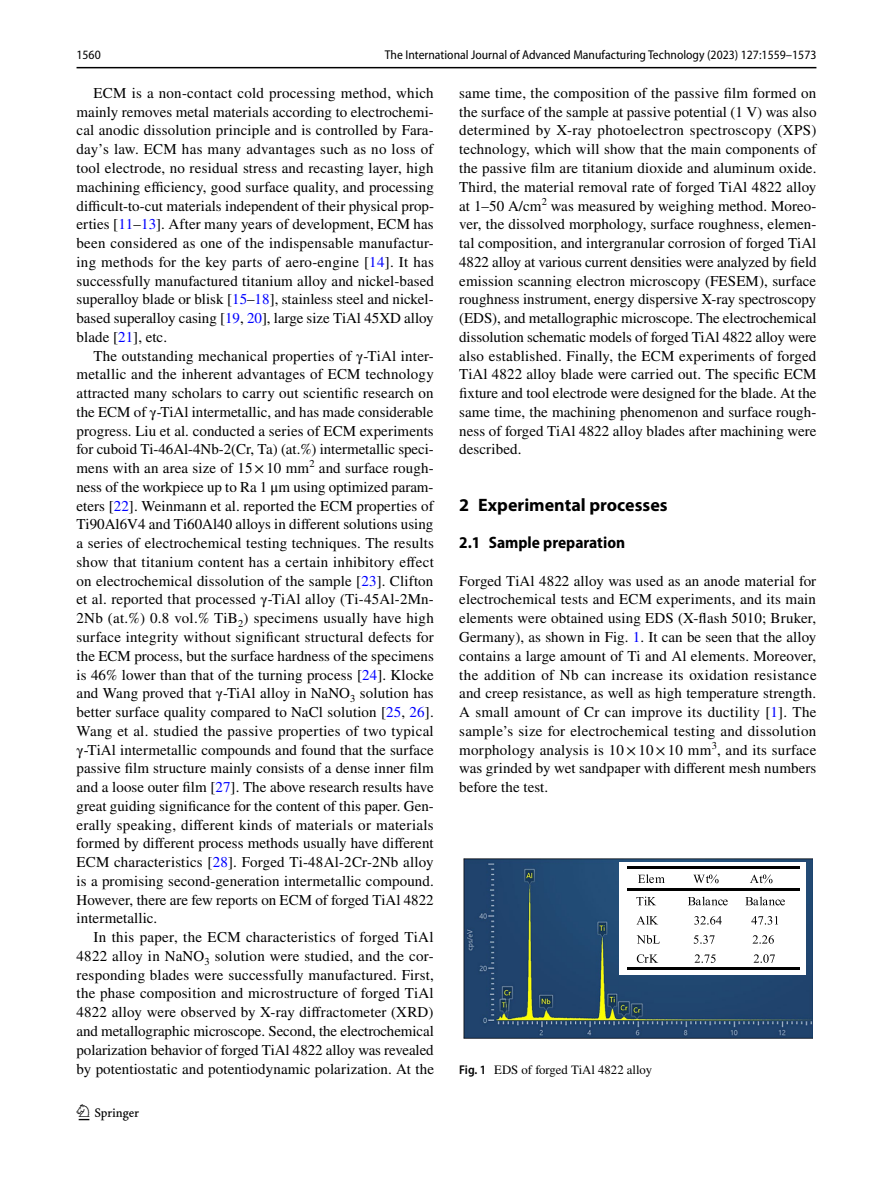
<style>
.page{position:relative;width:893px;height:1187px;background:#fff}
.page>*{position:absolute;margin:0;border:0;box-sizing:border-box;transform-origin:0 0}
.t1{font:22.5px "Springnew Regular 2";color:#000}
.t2{font:700 18px "Myriad Pro";color:#000}
.t3{font:700 semi-condensed 16.5px "Myriad Pro";color:#000}
.t4{font:15px/18.8px "STIX";letter-spacing:.005em;color:#000;text-align:justify}
.t5{font:semi-condensed 12.75px "Myriad Pro";color:#000}
.t6{font:12.75px "STIX";color:#000}
.s1{color:#00f}
.s2{font-family:"Myriad Pro";font-weight:600;font-stretch:semi-condensed}
</style>
<div class="page">
<hr style="left:77px;top:67px;width:739px;height:1px;background:#000">
<div style="left:459px;top:858px;width:357px;height:180px;background:linear-gradient(to bottom,#fff,#fff)"></div>
<img style="left:463px;top:858px;width:349px;height:180px">
<div style="left:619px;top:862px;width:187px;height:113px;background:#fff"></div>
<svg style="left:638px;top:874px;width:27px;height:9px"></svg>
<svg style="left:693px;top:874px;width:26px;height:9px"></svg>
<svg style="left:750px;top:874px;width:22px;height:9px"></svg>
<svg style="left:636px;top:896px;width:20px;height:9px"></svg>
<svg style="left:688px;top:896px;width:40px;height:9px"></svg>
<svg style="left:745px;top:896px;width:40px;height:9px"></svg>
<svg style="left:637px;top:915px;width:20px;height:9px"></svg>
<svg style="left:694px;top:916px;width:28px;height:8px"></svg>
<svg style="left:751px;top:916px;width:27px;height:8px"></svg>
<svg style="left:637px;top:935px;width:23px;height:8px"></svg>
<svg style="left:694px;top:935px;width:21px;height:8px"></svg>
<svg style="left:752px;top:935px;width:22px;height:8px"></svg>
<svg style="left:637px;top:954px;width:20px;height:8px"></svg>
<svg style="left:695px;top:954px;width:21px;height:8px"></svg>
<svg style="left:754px;top:954px;width:21px;height:8px"></svg>
<hr style="left:627px;top:866px;width:173px;height:2px;background:#000">
<hr style="left:627px;top:888px;width:173px;height:2px;background:#000">
<hr style="left:627px;top:967px;width:173px;height:2px;background:#000">
<p class="t5" style="left:77px;top:48px;width:26px">1560</p>
<p class="t5" style="left:385px;top:48px;width:433px">The International Journal of Advanced Manufacturing Technology (2023) 127:1559–1573</p>
<p class="t4" style="left:77px;top:84px;width:359px;text-indent:17px">ECM is a non-contact cold processing method, which mainly removes metal materials according to electrochemi&shy;cal anodic dissolution principle and is controlled by Fara&shy;day’s law. ECM has many advantages such as no loss of tool electrode, no residual stress and recasting layer, high machining efficiency, good surface quality, and processing difficult-to-cut materials independent of their physical prop&shy;erties [<span class="s1">11</span>–<span class="s1">13</span>]. After many years of development, ECM has been considered as one of the indispensable manufactur&shy;ing methods for the key parts of aero-engine [<span class="s1">14</span>]. It has successfully manufactured titanium alloy and nickel-based superalloy blade or blisk [<span class="s1">15</span>–<span class="s1">18</span>], stainless steel and nickel&shy;based superalloy casing [<span class="s1">19</span>, <span class="s1">20</span>], large size TiAl 45XD alloy blade [<span class="s1">21</span>], etc.</p>
<p class="t4" style="left:77px;top:347px;width:359px;text-indent:17px">The outstanding mechanical properties of γ-TiAl inter&shy;metallic and the inherent advantages of ECM technology attracted many scholars to carry out scientific research on the ECM of γ-TiAl intermetallic, and has made considerable progress. Liu et al. conducted a series of ECM experiments for cuboid Ti-46Al-4Nb-2(Cr, Ta) (at.%) intermetallic speci&shy;mens with an area size of 15×10 mm<sup>2</sup> and surface rough&shy;ness of the workpiece up to Ra 1 μm using optimized param&shy;eters [<span class="s1">22</span>]. Weinmann et al. reported the ECM properties of Ti90Al6V4 and Ti60Al40 alloys in different solutions using a series of electrochemical testing techniques. The results show that titanium content has a certain inhibitory effect on electrochemical dissolution of the sample [<span class="s1">23</span>]. Clifton et al. reported that processed γ-TiAl alloy (Ti-45Al-2Mn-2Nb (at.%) 0.8 vol.% TiB<sub>2</sub>) specimens usually have high surface integrity without significant structural defects for the ECM process, but the surface hardness of the specimens is 46% lower than that of the turning process [<span class="s1">24</span>]. Klocke and Wang proved that γ-TiAl alloy in NaNO<sub>3</sub> solution has better surface quality compared to NaCl solution [<span class="s1">25</span>, <span class="s1">26</span>].<br>Wang et al. studied the passive properties of two typical γ-TiAl intermetallic compounds and found that the surface passive film structure mainly consists of a dense inner film and a loose outer film [<span class="s1">27</span>]. The above research results have great guiding significance for the content of this paper. Gen&shy;erally speaking, different kinds of materials or materials formed by different process methods usually have different ECM characteristics [<span class="s1">28</span>]. Forged Ti-48Al-2Cr-2Nb alloy is a promising second-generation intermetallic compound.<br>However, there are few reports on ECM of forged TiAl 4822 intermetallic.</p>
<p class="t4" style="left:77px;top:928px;width:359px;text-indent:17px">In this paper, the ECM characteristics of forged TiAl 4822 alloy in NaNO<sub>3</sub> solution were studied, and the cor&shy;responding blades were successfully manufactured. First, the phase composition and microstructure of forged TiAl 4822 alloy were observed by X-ray diffractometer (XRD) and metallographic microscope. Second, the electrochemical polarization behavior of forged TiAl 4822 alloy was revealed by potentiostatic and potentiodynamic polarization. At the</p>
<h1 class="t1" style="left:79px;top:1104px;width:62px">1 3</h1>
<p class="t4" style="left:459px;top:84px;width:359px">same time, the composition of the passive film formed on the surface of the sample at passive potential (1 V) was also determined by X-ray photoelectron spectroscopy (XPS) technology, which will show that the main components of the passive film are titanium dioxide and aluminum oxide.<br>Third, the material removal rate of forged TiAl 4822 alloy at 1–50 A/cm<sup>2</sup> was measured by weighing method. Moreo&shy;ver, the dissolved morphology, surface roughness, elemen&shy;tal composition, and intergranular corrosion of forged TiAl 4822 alloy at various current densities were analyzed by field emission scanning electron microscopy (FESEM), surface roughness instrument, energy dispersive X-ray spectroscopy (EDS), and metallographic microscope. The electrochemical dissolution schematic models of forged TiAl 4822 alloy were also established. Finally, the ECM experiments of forged TiAl 4822 alloy blade were carried out. The specific ECM fixture and tool electrode were designed for the blade. At the same time, the machining phenomenon and surface rough&shy;ness of forged TiAl 4822 alloy blades after machining were described.</p>
<p class="t2" style="left:459px;top:493px;width:210px">2 Experimental processes</p>
<p class="t3" style="left:459px;top:533px;width:167px">2.1 Sample preparation</p>
<p class="t4" style="left:459px;top:572px;width:359px">Forged TiAl 4822 alloy was used as an anode material for electrochemical tests and ECM experiments, and its main elements were obtained using EDS (X-flash 5010; Bruker, Germany), as shown in Fig. <span class="s1">1</span>. It can be seen that the alloy contains a large amount of Ti and Al elements. Moreover, the addition of Nb can increase its oxidation resistance and creep resistance, as well as high temperature strength.<br>A small amount of Cr can improve its ductility [<span class="s1">1</span>]. The sample’s size for electrochemical testing and dissolution morphology analysis is 10×10×10 mm<sup>3</sup>, and its surface was grinded by wet sandpaper with different mesh numbers before the test.</p>
<p class="t6" style="left:459px;top:1060px;width:194px"><span class="s2">Fig. 1</span> EDS of forged TiAl 4822 alloy</p>
</div>
